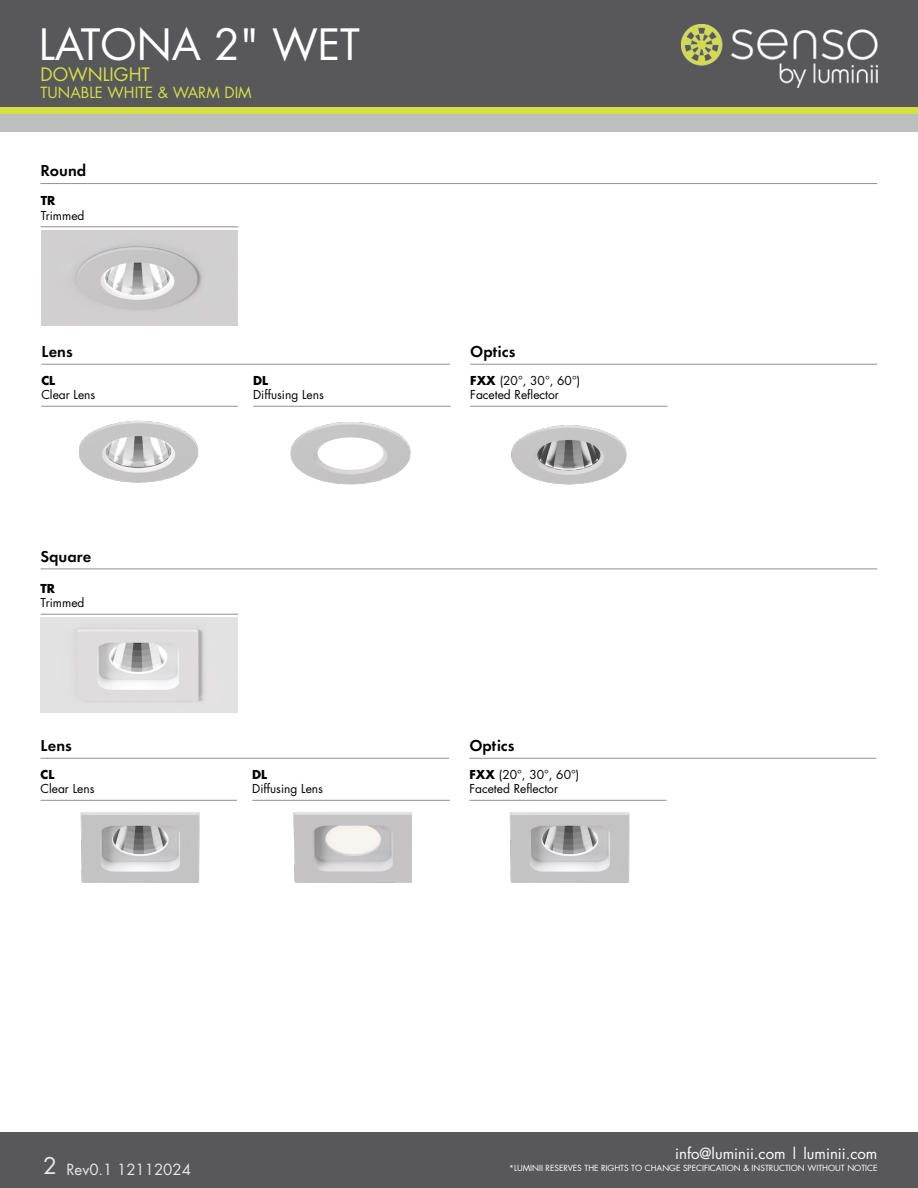
<style>
.page{position:relative;width:918px;height:1188px;background:#fff}
.page>*{position:absolute;margin:0;border:0;box-sizing:border-box;transform-origin:0 0}
.t1{font:42px "Futura";color:#fff}
.t2{font:18px "Futura";color:#d5df45}
.t3{font:16.5px "Futura Demi Bold DTC";color:#000}
.t4{font:15px "Futura";color:#fff}
.t5{font:15px "Futura";color:#d5df45}
.t6{font:15px "Futura";color:#e6e7e8}
.t7{font:12px/14.4px "Futura";color:#000}
.t8{font:700 12px "Futura";color:#000}
.t9{font:8.25px "Futura";color:#fff}
.s1{font-weight:700}
.s2{font-size:22.5px}
</style>
<div class="page">
<div style="left:0;top:107px;width:918px;height:13px;background:#d6e045"></div>
<div style="left:0;top:0;width:918px;height:107px;background:#58585a"></div>
<div style="left:0;top:114px;width:918px;height:18px;background:#bdbfbf"></div>
<div style="left:0;top:1132px;width:918px;height:56px;background:#58585a"></div>
<img style="left:41px;top:231px;width:197px;height:95px">
<hr style="left:41px;top:364px;width:409px;height:1px;background:#939191">
<hr style="left:470px;top:364px;width:407px;height:1px;background:#939191">
<hr style="left:41px;top:406px;width:197px;height:1px;background:#93918f">
<hr style="left:253px;top:406px;width:198px;height:1px;background:#93918f">
<hr style="left:470px;top:406px;width:198px;height:1px;background:#93918f">
<hr style="left:41px;top:226px;width:197px;height:1px;background:#93918f">
<img style="left:79px;top:420px;width:120px;height:63px">
<img style="left:290px;top:422px;width:121px;height:63px">
<img style="left:511px;top:425px;width:116px;height:60px">
<img style="left:293px;top:812px;width:119px;height:71px">
<img style="left:80px;top:812px;width:120px;height:71px">
<hr style="left:41px;top:614px;width:197px;height:1px;background:#93918f">
<img style="left:41px;top:618px;width:196px;height:95px">
<img style="left:509px;top:812px;width:121px;height:71px">
<hr style="left:40px;top:183px;width:837px;height:1px;background:#939191">
<hr style="left:40px;top:569px;width:837px;height:1px;background:#939191">
<hr style="left:40px;top:758px;width:409px;height:1px;background:#939191">
<hr style="left:469px;top:758px;width:407px;height:1px;background:#939191">
<hr style="left:40px;top:800px;width:197px;height:1px;background:#93918f">
<hr style="left:252px;top:800px;width:198px;height:1px;background:#93918f">
<hr style="left:469px;top:800px;width:198px;height:1px;background:#93918f">
<img style="left:681px;top:24px;width:196px;height:64px">
<h1 class="t1" style="left:39px;top:15px;width:323px">LATONA 2" WET</h1>
<p class="t5" style="left:40px;top:82px;width:213px">TUNABLE WHITE &amp; WARM DIM</p>
<h2 class="t2" style="left:40px;top:62px;width:111px">DOWNLIGHT</h2>
<h3 class="t3" style="left:40px;top:161px;width:47px">Round</h3>
<p class="t8" style="left:41px;top:192px;width:16px">TR</p>
<p class="t7" style="left:41px;top:208px;width:45px">Trimmed</p>
<h3 class="t3" style="left:41px;top:342px;width:33px">Lens</h3>
<h3 class="t3" style="left:470px;top:342px;width:47px">Optics</h3>
<p class="t8" style="left:41px;top:372px;width:15px">CL</p>
<p class="t7" style="left:41px;top:387px;width:56px">Clear Lens</p>
<p class="t7" style="left:470px;top:373px;width:111px"><span class="s1">FXX</span> (20°, 30°, 60°)<br>Faceted Reflector</p>
<p class="t8" style="left:253px;top:372px;width:16px">DL</p>
<p class="t7" style="left:253px;top:387px;width:72px">Diffusing Lens</p>
<h3 class="t3" style="left:40px;top:546px;width:52px">Square</h3>
<p class="t8" style="left:41px;top:580px;width:16px">TR</p>
<p class="t7" style="left:41px;top:595px;width:45px">Trimmed</p>
<h3 class="t3" style="left:40px;top:736px;width:33px">Lens</h3>
<h3 class="t3" style="left:469px;top:736px;width:47px">Optics</h3>
<p class="t8" style="left:40px;top:766px;width:15px">CL</p>
<p class="t7" style="left:40px;top:781px;width:56px">Clear Lens</p>
<p class="t7" style="left:469px;top:767px;width:111px"><span class="s1">FXX</span> (20°, 30°, 60°)<br>Faceted Reflector</p>
<p class="t8" style="left:252px;top:766px;width:16px">DL</p>
<p class="t7" style="left:252px;top:781px;width:72px">Diffusing Lens</p>
<p class="t4" style="left:675px;top:1143px;width:204px">info@luminii.com | luminii.com</p>
<p class="t6" style="left:43px;top:1159px;width:149px"><span class="s2">2</span> Rev0.1 12112024</p>
<p class="t9" style="left:509px;top:1163px;width:370px">*LUMINII RESERVES THE RIGHTS TO CHANGE SPECIFICATION &amp; INSTRUCTION WITHOUT NOTICE</p>
</div>
